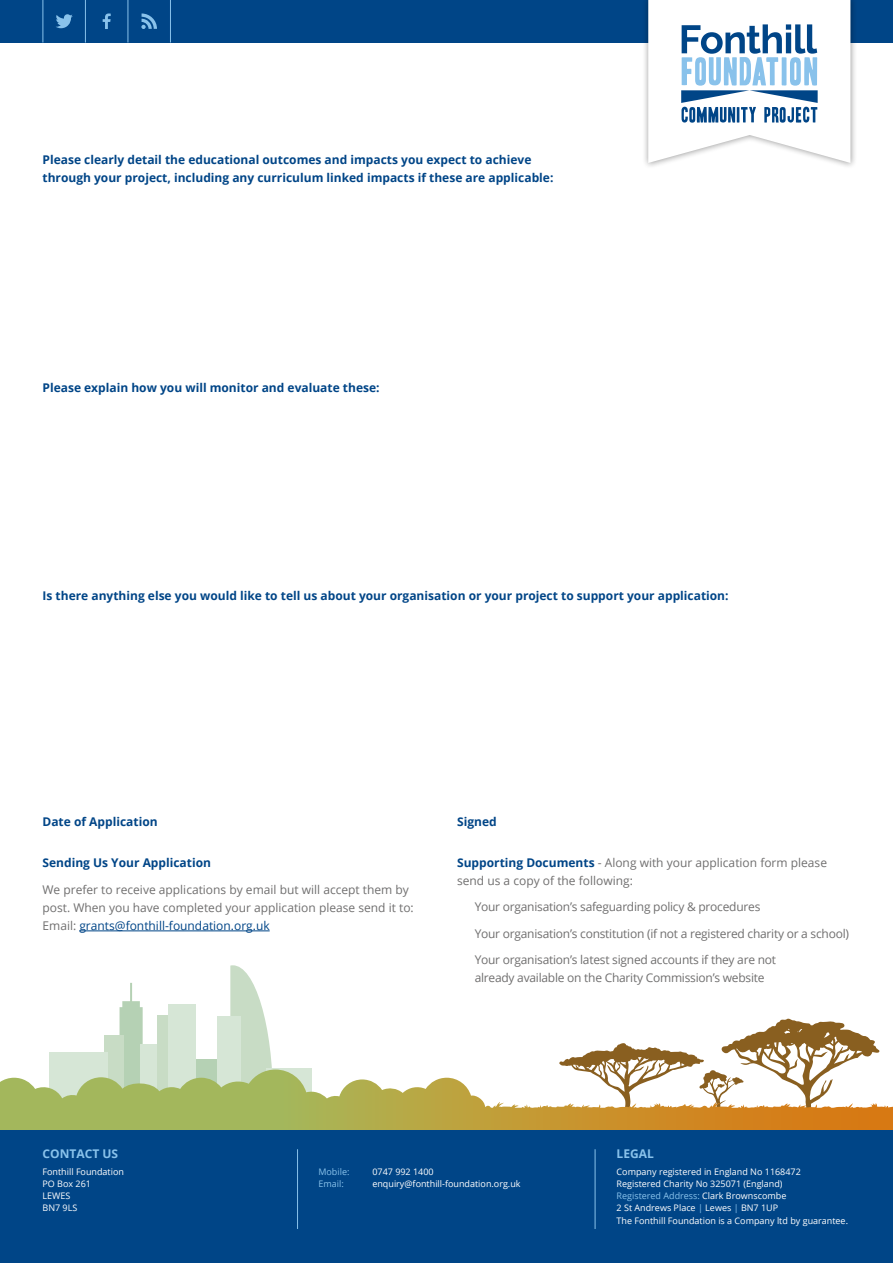
<style>
.page{position:relative;width:893px;height:1263px;background:#fff}
.page>*{position:absolute;margin:0;border:0;box-sizing:border-box;transform-origin:0 0}
.t1{font:700 12px/18px "Open Sans";color:#004587}
.t2{font:12px/18px "Open Sans";color:#706f6f}
.t3{font:12px/18px "Open Sans";letter-spacing:-.02em;color:#706f6f}
.t4{font:700 12px "Open Sans";color:#89c2eb}
.t5{font:9px/12px "Open Sans";color:#fff}
.t6{font:9px "Open Sans";color:#89c2eb}
.s1{color:#004587}
.s2{font-weight:700;color:#004587}
.s3{color:#89c2eb}
</style>
<div class="page">
<svg style="left:559px;top:1018px;width:320px;height:59px"></svg>
<svg style="left:120px;top:983px;width:23px;height:94px"></svg>
<div style="left:140px;top:1044px;width:28px;height:58px;background:#d6e6d6"></div>
<div style="left:157px;top:1015px;width:32px;height:87px;background:#c8dcc5"></div>
<div style="left:192px;top:1060px;width:76px;height:42px;background:#b5d1b4"></div>
<div style="left:168px;top:1005px;width:27px;height:97px;background:#d6e6d6"></div>
<svg style="left:230px;top:965px;width:43px;height:112px"></svg>
<div style="left:218px;top:1016px;width:23px;height:86px;background:#d6e6d6"></div>
<div style="left:104px;top:1036px;width:20px;height:66px;background:#c8dcc5"></div>
<div style="left:49px;top:1052px;width:59px;height:50px;background:#d6e6d6"></div>
<svg style="left:266px;top:1069px;width:45px;height:8px"></svg>
<svg style="left:0;top:1077px;width:893px;height:53px"></svg>
<div style="left:0;top:0;width:893px;height:43px;background:#004587"></div>
<div style="left:0;top:1130px;width:893px;height:133px;background:#004587"></div>
<hr style="left:170px;top:0;width:1px;height:43px;background:#89c2eb">
<hr style="left:128px;top:0;width:1px;height:43px;background:#89c2eb">
<hr style="left:85px;top:0;width:1px;height:43px;background:#89c2eb">
<hr style="left:43px;top:0;width:1px;height:43px;background:#89c2eb">
<div style="left:642px;top:0;width:215px;height:169px;background:#000;opacity:.4"></div>
<svg style="left:56px;top:14px;width:17px;height:14px"></svg>
<svg style="left:103px;top:13px;width:8px;height:16px"></svg>
<svg style="left:141px;top:13px;width:16px;height:16px"></svg>
<hr style="left:79px;top:930px;width:191px;height:1px;background:#004587">
<svg style="left:648px;top:0;width:202px;height:163px"></svg>
<hr style="left:297px;top:1149px;width:1px;height:80px;background:#89c2eb">
<hr style="left:595px;top:1149px;width:1px;height:80px;background:#89c2eb">
<p class="t1" style="left:43px;top:150px;width:512px">Please clearly detail the educational outcomes and impacts you expect to achieve through your project, including any curriculum linked impacts if these are applicable:</p>
<p class="t1" style="left:43px;top:378px;width:339px">Please explain how you will monitor and evaluate these:</p>
<p class="t1" style="left:43px;top:587px;width:688px">Is there anything else you would like to tell us about your organisation or your project to support your application:</p>
<p class="t1" style="left:43px;top:812px;width:117px">Date of Application</p>
<p class="t1" style="left:43px;top:853px;width:170px">Sending Us Your Application</p>
<p class="t2" style="left:43px;top:880px;width:373px">We prefer to receive applications by email but will accept them by post. When you have completed your application please send it to:<br>Email: <span class="s1">grants@fonthill-foundation.org.uk</span></p>
<p class="t1" style="left:457px;top:812px;width:41px">Signed</p>
<p class="t2" style="left:457px;top:853px;width:371px"><span class="s2">Supporting Documents</span> - Along with your application form please send us a copy of the following:</p>
<p class="t3" style="left:475px;top:897px;width:287px">Your organisation’s safeguarding policy &amp; procedures</p>
<p class="t3" style="left:475px;top:924px;width:376px">Your organisation’s constitution (if not a registered charity or a school)</p>
<p class="t3" style="left:475px;top:950px;width:303px">Your organisation’s latest signed accounts if they are not already available on the Charity Commission’s website</p>
<p class="t4" style="left:43px;top:1145px;width:77px">CONTACT US</p>
<p class="t4" style="left:617px;top:1145px;width:39px">LEGAL</p>
<p class="t5" style="left:43px;top:1165px;width:83px">Fonthill Foundation<br>PO Box 261<br>LEWES<br>BN7 9LS</p>
<p class="t5" style="left:617px;top:1165px;width:186px">Company registered in England No 1168472<br>Registered Charity No 325071 (England)<br><span class="s3">Registered Address:</span> Clark Brownscombe<br>2 St Andrews Place <span class="s3">|</span> Lewes <span class="s3">|</span> BN7 1UP</p>
<p class="t5" style="left:617px;top:1215px;width:233px">The Fonthill Foundation is a Company ltd by guarantee.</p>
<p class="t6" style="left:318px;top:1165px;width:33px">Mobile:</p>
<p class="t5" style="left:372px;top:1165px;width:63px">0747 992 1400</p>
<p class="t6" style="left:318px;top:1177px;width:27px">Email:</p>
<p class="t5" style="left:372px;top:1177px;width:150px">enquiry@fonthill-foundation.org.uk</p>
</div>
